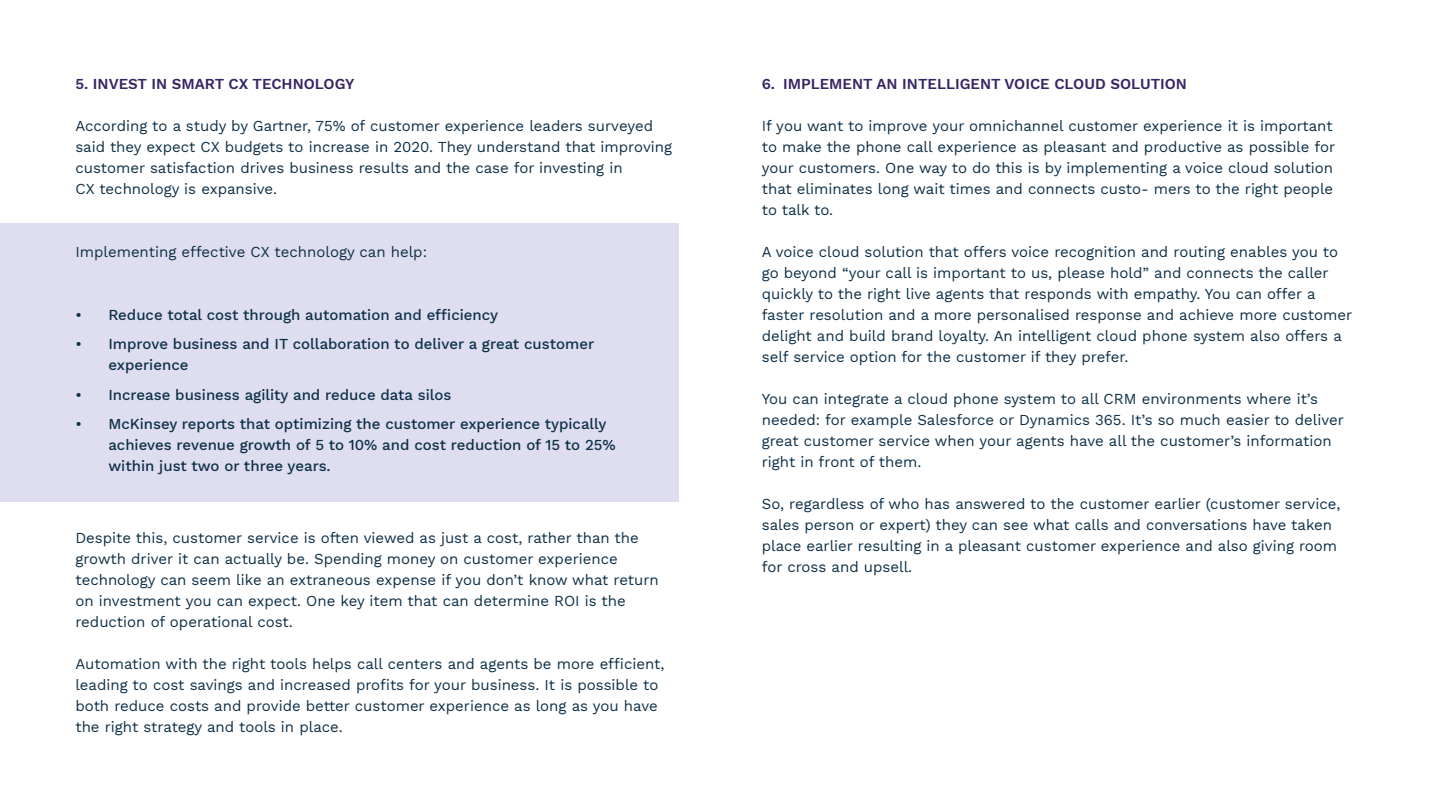
<style>
.page{position:relative;width:1440px;height:810px;background:#fff}
.page>*{position:absolute;margin:0;border:0;box-sizing:border-box;transform-origin:0 0}
.t1{font:15px/21px "Work Sans";color:#0e3048}
.t2{font:500 15px/21px "Work Sans";color:#0e3048}
.t3{font:600 15px "Work Sans";color:#362664}
</style>
<div class="page">
<div style="left:0;top:223px;width:678px;height:279px;background:#dedef0"></div>
<p class="t3" style="left:75px;top:72px;width:281px">5. INVEST IN SMART CX TECHNOLOGY</p>
<p class="t1" style="left:75px;top:115px;width:598px">According to a study by Gartner, 75% of customer experience leaders surveyed said they expect CX budgets to increase in 2020. They understand that improving customer satisfaction drives business results and the case for investing in<br>CX technology is expansive.</p>
<p class="t1" style="left:75px;top:241px;width:353px">Implementing effective CX technology can help:</p>
<p class="t2" style="left:75px;top:304px;width:424px">• Reduce total cost through automation and efficiency</p>
<p class="t2" style="left:108px;top:333px;width:487px;text-indent:-33px">• Improve business and IT collaboration to deliver a great customer experience</p>
<p class="t2" style="left:75px;top:384px;width:378px">• Increase business agility and reduce data silos</p>
<p class="t2" style="left:108px;top:413px;width:509px;text-indent:-33px">• McKinsey reports that optimizing the customer experience typically achieves revenue growth of 5 to 10% and cost reduction of 15 to 25% within just two or three years.</p>
<p class="t1" style="left:75px;top:527px;width:585px">Despite this, customer service is often viewed as just a cost, rather than the growth driver it can actually be. Spending money on customer experience technology can seem like an extraneous expense if you don’t know what return on investment you can expect. One key item that can determine ROI is the reduction of operational cost.</p>
<p class="t1" style="left:75px;top:653px;width:591px">Automation with the right tools helps call centers and agents be more efficient, leading to cost savings and increased profits for your business. It is possible to both reduce costs and provide better customer experience as long as you have the right strategy and tools in place.</p>
<p class="t3" style="left:762px;top:72px;width:427px">6. IMPLEMENT AN INTELLIGENT VOICE CLOUD SOLUTION</p>
<p class="t1" style="left:762px;top:115px;width:575px">If you want to improve your omnichannel customer experience it is important to make the phone call experience as pleasant and productive as possible for your customers. One way to do this is by implementing a voice cloud solution that eliminates long wait times and connects custo- mers to the right people to talk to.</p>
<p class="t1" style="left:762px;top:241px;width:592px">A voice cloud solution that offers voice recognition and routing enables you to go beyond “your call is important to us, please hold” and connects the caller quickly to the right live agents that responds with empathy. You can offer a faster resolution and a more personalised response and achieve more customer delight and build brand loyalty. An intelligent cloud phone system also offers a self service option for the customer if they prefer.</p>
<p class="t1" style="left:762px;top:388px;width:584px">You can integrate a cloud phone system to all CRM environments where it’s needed: for example Salesforce or Dynamics 365. It’s so much easier to deliver great customer service when your agents have all the customer’s information right in front of them.</p>
<p class="t1" style="left:762px;top:493px;width:580px">So, regardless of who has answered to the customer earlier (customer service, sales person or expert) they can see what calls and conversations have taken place earlier resulting in a pleasant customer experience and also giving room for cross and upsell.</p>
</div>
